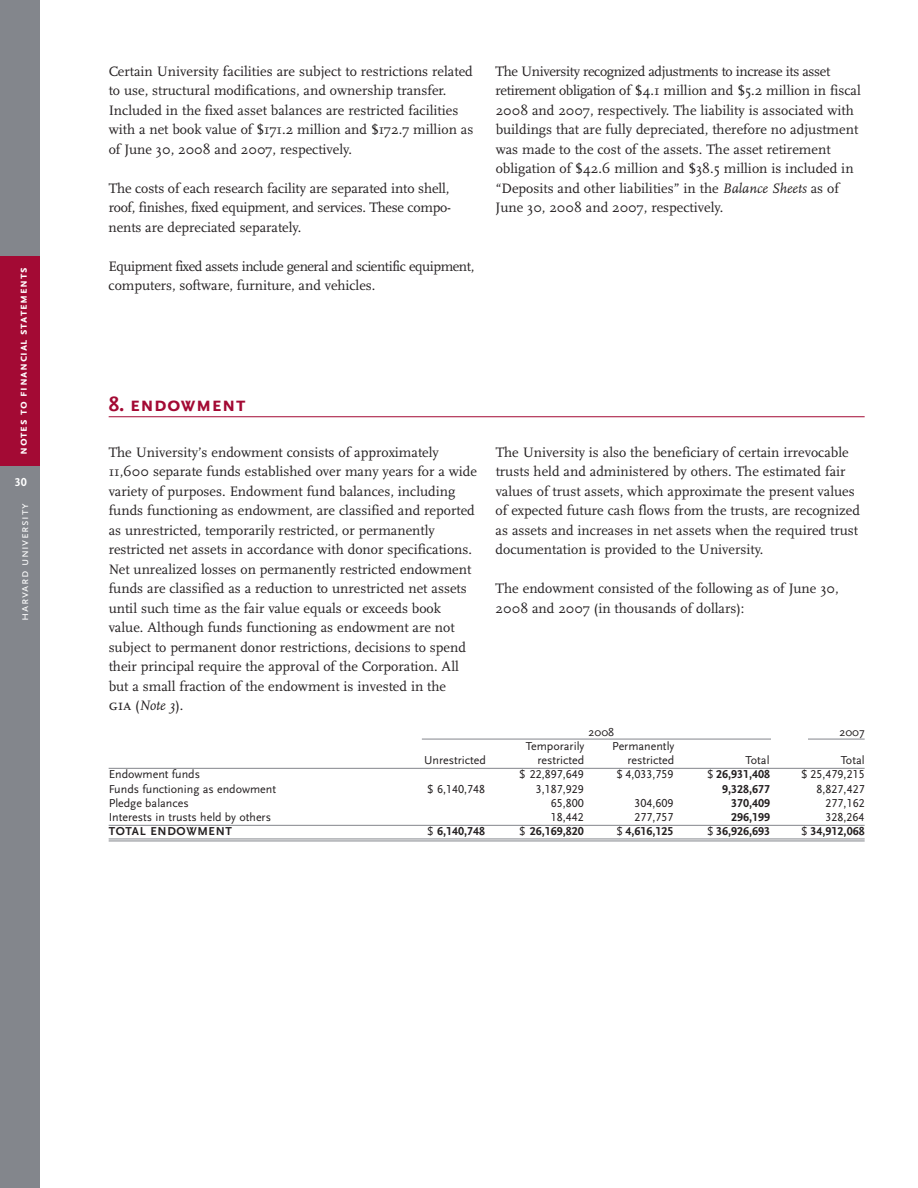
<style>
.page{position:relative;width:918px;height:1188px;background:#fff}
.page>*{position:absolute;margin:0;border:0;box-sizing:border-box;transform-origin:0 0}
.t1{font:700 21px "Scala Sans Caps";color:#a30a34}
.t2{font:14.25px/19.5px "Scala";color:#231f20}
.t3{font:14.25px/19.5px "Scala";letter-spacing:-.03em;color:#231f20}
.t4{font:12px "Scala Sans";color:#231f20}
.t5{font:12px "Scala Sans LF";color:#231f20}
.t6{font:700 12px "Scala Sans LF";color:#231f20}
.t7{font:700 12px "Scala Sans Caps";letter-spacing:.05em;color:#fff}
.t8{font:12px "Scala Sans Caps";letter-spacing:.05em;color:#fff}
.t9{font:700 12px "Scala Sans";letter-spacing:.055em;color:#231f20}
.t10{font:700 12px "Scala Sans Figures";color:#fff}
.s1{font-style:italic}
.s2{font-family:"Scala Sans"}
.s3{font-family:"Scala Caps";font-size:15.75px}
.s4{font-weight:400}
.s5{font-family:"Scala Sans";font-weight:400}
</style>
<div class="page">
<div style="left:0;top:0;width:40px;height:1188px;background:#83868c"></div>
<div style="left:0;top:256px;width:40px;height:210px;background:#a30a34"></div>
<hr style="left:109px;top:416px;width:756px;height:1px;background:#a30a34">
<hr style="left:422px;top:739px;width:443px;height:1px;background:#83868c">
<hr style="left:109px;top:768px;width:756px;height:1px;background:#83868c">
<hr style="left:109px;top:825px;width:756px;height:1px;background:#83868c">
<hr style="left:109px;top:838px;width:756px;height:1px;background:#83868c">
<hr style="left:109px;top:840px;width:756px;height:1px;background:#83868c">
<div style="left:771px;top:737px;width:36px;height:7px;background:#fff"></div>
<p class="t7" style="left:16px;top:455px;width:189px;rotate:-90deg">notes to financial statements</p>
<p class="t10" style="left:15px;top:475px;width:13px">30</p>
<p class="t8" style="left:17px;top:621px;width:119px;rotate:-90deg">harvard university</p>
<p class="t2" style="left:109px;top:61px;width:366px">Certain University facilities are subject to restrictions related to use, structural modifications, and ownership transfer.<br>Included in the fixed asset balances are restricted facilities with a net book value of $171.2 million and $172.7 million as of June 30, 2008 and 2007, respectively.</p>
<p class="t2" style="left:109px;top:178px;width:344px;text-align:justify">The costs of each research facility are separated into shell, roof, finishes, fixed equipment, and services. These compo&shy;nents are depreciated separately.</p>
<p class="t3" style="left:109px;top:256px;width:367px">Equipment fixed assets include general and scientific equipment, computers, software, furniture, and vehicles.</p>
<p class="t2" style="left:496px;top:61px;width:367px">The University recognized adjustments to increase its asset retirement obligation of $4.1 million and $5.2 million in fiscal 2008 and 2007, respectively. The liability is associated with buildings that are fully depreciated, therefore no adjustment was made to the cost of the assets. The asset retirement obligation of $42.6 million and $38.5 million is included in “Deposits and other liabilities” in the <span class="s1">Balance Sheets</span> as of June 30, 2008 and 2007, respectively.</p>
<h1 class="t1" style="left:109px;top:391px;width:138px"><span class="s2">8</span>. endowment</h1>
<p class="t2" style="left:109px;top:442px;width:370px">The University’s endowment consists of approximately 11,600 separate funds established over many years for a wide variety of purposes. Endowment fund balances, including funds functioning as endowment, are classified and reported as unrestricted, temporarily restricted, or permanently restricted net assets in accordance with donor specifications.<br>Net unrealized losses on permanently restricted endowment funds are classified as a reduction to unrestricted net assets until such time as the fair value equals or exceeds book value. Although funds functioning as endowment are not subject to permanent donor restrictions, decisions to spend their principal require the approval of the Corporation. All but a small fraction of the endowment is invested in the<br><span class="s3">gia</span> (<span class="s1">Note 3</span>).</p>
<p class="t2" style="left:496px;top:442px;width:366px">The University is also the beneficiary of certain irrevocable trusts held and administered by others. The estimated fair values of trust assets, which approximate the present values of expected future cash flows from the trusts, are recognized as assets and increases in net assets when the required trust documentation is provided to the University.</p>
<p class="t2" style="left:496px;top:578px;width:345px">The endowment consisted of the following as of June 30,<br>2008 and 2007 (in thousands of dollars):</p>
<p class="t4" style="left:589px;top:727px;width:27px">2008</p>
<p class="t4" style="left:839px;top:727px;width:27px">2007</p>
<p class="t4" style="left:526px;top:741px;width:60px">Temporarily</p>
<p class="t4" style="left:612px;top:741px;width:64px">Permanently</p>
<p class="t4" style="left:424px;top:755px;width:63px">Unrestricted</p>
<p class="t4" style="left:538px;top:755px;width:48px">restricted</p>
<p class="t4" style="left:628px;top:755px;width:48px">restricted</p>
<p class="t4" style="left:746px;top:755px;width:25px">Total</p>
<p class="t4" style="left:841px;top:755px;width:25px">Total</p>
<p class="t4" style="left:109px;top:770px;width:93px">Endowment funds</p>
<p class="t5" style="left:519px;top:770px;width:66px"><span class="s2">$</span> 22,897,649</p>
<p class="t5" style="left:616px;top:770px;width:59px">$ 4,033,759</p>
<p class="t6" style="left:707px;top:770px;width:65px"><span class="s4">$</span> 26,931,408</p>
<p class="t5" style="left:801px;top:770px;width:65px">$ 25,479,215</p>
<p class="t4" style="left:109px;top:784px;width:169px">Funds functioning as endowment</p>
<p class="t5" style="left:427px;top:784px;width:60px"><span class="s2">$</span> 6,140,748</p>
<p class="t5" style="left:536px;top:784px;width:50px">3,187,929</p>
<p class="t6" style="left:722px;top:784px;width:50px">9,328,677</p>
<p class="t5" style="left:817px;top:784px;width:50px">8,827,427</p>
<p class="t4" style="left:109px;top:798px;width:82px">Pledge balances</p>
<p class="t5" style="left:551px;top:798px;width:35px">65,800</p>
<p class="t5" style="left:635px;top:798px;width:41px">304,609</p>
<p class="t6" style="left:731px;top:798px;width:41px">370,409</p>
<p class="t5" style="left:826px;top:798px;width:41px">277,162</p>
<p class="t4" style="left:109px;top:812px;width:164px">Interests in trusts held by others</p>
<p class="t5" style="left:551px;top:812px;width:35px">18,442</p>
<p class="t5" style="left:634px;top:812px;width:41px">277,757</p>
<p class="t6" style="left:731px;top:812px;width:41px">296,199</p>
<p class="t5" style="left:826px;top:812px;width:41px">328,264</p>
<p class="t9" style="left:109px;top:824px;width:125px">TOTAL ENDOWMENT</p>
<p class="t6" style="left:427px;top:827px;width:60px"><span class="s4">$</span> 6,140,748</p>
<p class="t6" style="left:519px;top:827px;width:66px"><span class="s5">$</span> 26,169,820</p>
<p class="t6" style="left:616px;top:827px;width:59px"><span class="s5">$</span> 4,616,125</p>
<p class="t6" style="left:707px;top:827px;width:65px"><span class="s5">$</span> 36,926,693</p>
<p class="t6" style="left:801px;top:827px;width:65px"><span class="s5">$</span> 34,912,068</p>
</div>
